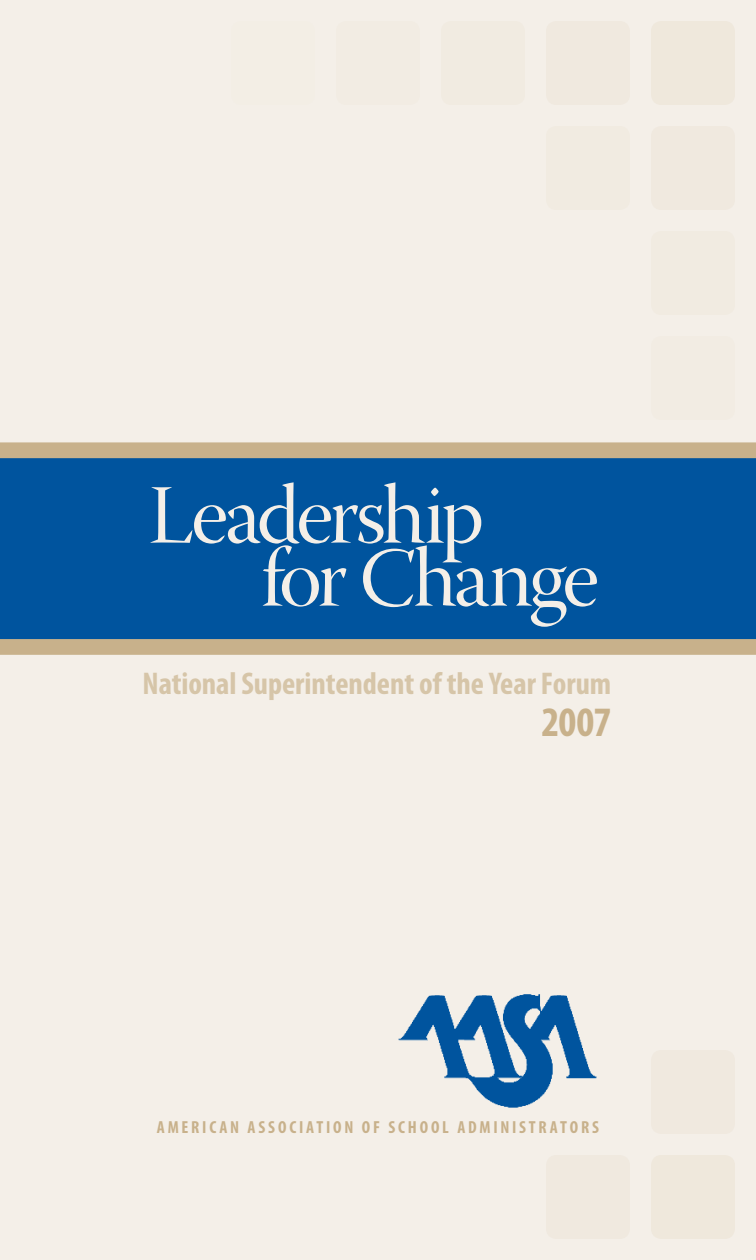
<style>
.page{position:relative;width:756px;height:1260px;background:#f4efe8}
.page>*{position:absolute;margin:0;border:0;box-sizing:border-box;transform-origin:0 0}
.t1{font:84px/63px "Warnock Pro Disp";letter-spacing:-.04em;color:#f4efe8}
.t2{font:700 condensed 42px "Myriad Pro";color:#c8b18b}
.t3{font:700 condensed 31.5px "Myriad Pro";letter-spacing:-.005em;color:#d6c5a8}
.t4{font:700 condensed 17.5px "Myriad Pro";letter-spacing:.16em;color:#c8b18b}
</style>
<div class="page">
<img style="left:398px;top:994px;width:199px;height:114px">
<div style="left:651px;top:21px;width:84px;height:84px;background:#efe8dc;border-radius:10px"></div>
<div style="left:546px;top:21px;width:84px;height:84px;background:#f0e9df;border-radius:10px"></div>
<div style="left:441px;top:21px;width:84px;height:84px;background:#f1ebe1;border-radius:10px"></div>
<div style="left:651px;top:126px;width:84px;height:84px;background:#f0e9df;border-radius:10px"></div>
<div style="left:546px;top:126px;width:84px;height:84px;background:#f1ebe1;border-radius:10px"></div>
<div style="left:651px;top:231px;width:84px;height:84px;background:#f1ebe1;border-radius:10px"></div>
<div style="left:651px;top:1155px;width:84px;height:84px;background:#efe8dc;border-radius:10px"></div>
<div style="left:546px;top:1155px;width:84px;height:84px;background:#f0e9df;border-radius:10px"></div>
<div style="left:651px;top:1050px;width:84px;height:84px;background:#f0e9df;border-radius:10px"></div>
<div style="left:336px;top:21px;width:84px;height:84px;background:#f2ece3;border-radius:10px"></div>
<svg style="left:0;top:442px;width:756px;height:213px;background:#1e629b"></svg>
<div style="left:651px;top:336px;width:84px;height:84px;background:#f2ece3;border-radius:10px"></div>
<h1 class="t1" style="left:261px;top:494px;width:340px;text-indent:-113px">Leadership<br>for Change</h1>
<h3 class="t3" style="left:143px;top:664px;width:470px">National Superintendent of the Year Forum</h3>
<h2 class="t2" style="left:542px;top:695px;width:71px">2007</h2>
<p class="t4" style="left:157px;top:1117px;width:443px">American Ass ociation of School Admin istrators</p>
</div>
